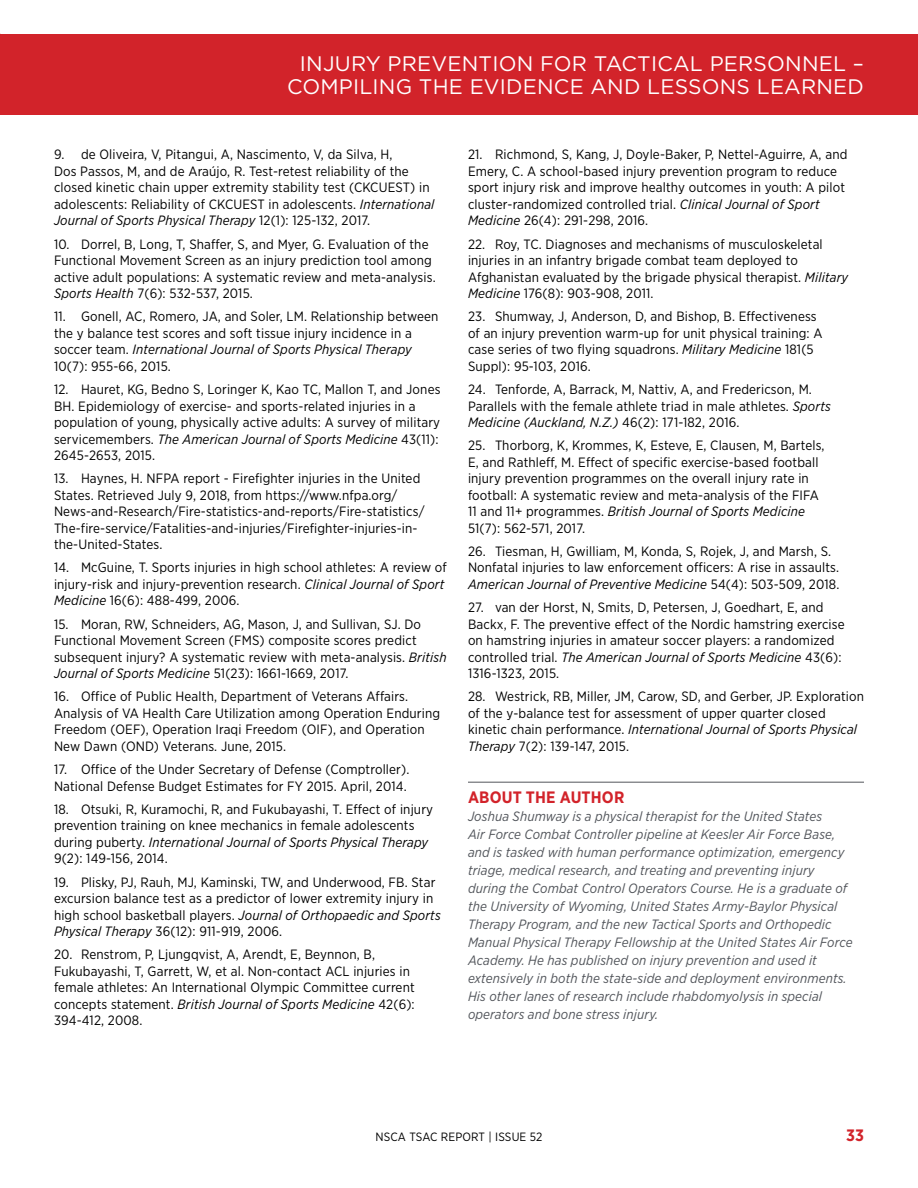
<style>
.page{position:relative;width:918px;height:1188px;background:#fff}
.page>*{position:absolute;margin:0;border:0;box-sizing:border-box;transform-origin:0 0}
.t1{font:21px/22.5px "Gotham";letter-spacing:.01em;color:#fff;text-align:right}
.t2{font:700 16.5px "Gotham Narrow";letter-spacing:.01em;color:#d2232a}
.t3{font:13.5px/16.5px "Gotham Narrow";letter-spacing:.01em;color:#000}
.t4{font:italic 13.5px/18px "Gotham Narrow";letter-spacing:.01em;color:#52555b}
.t5{font:12px "Gotham Narrow";letter-spacing:.01em;color:#000}
.s1{font-style:italic}
</style>
<div class="page">
<div style="left:0;top:34px;width:918px;height:81px;background:#d2232a"></div>
<hr style="left:468px;top:782px;width:396px;height:1px;background:#52555b">
<h1 class="t1" style="left:287px;top:52px;width:578px">INJURY PREVENTION FOR TACTICAL PERSONNEL –<br>COMPILING THE EVIDENCE AND LESSONS LEARNED</h1>
<p class="t3" style="left:54px;top:146px;width:382px">9. de Oliveira, V, Pitangui, A, Nascimento, V, da Silva, H,<br>Dos Passos, M, and de Araújo, R. Test-retest reliability of the closed kinetic chain upper extremity stability test (CKCUEST) in adolescents: Reliability of CKCUEST in adolescents. <span class="s1">International Journal of Sports Physical Therapy</span> 12(1): 125-132, 2017.</p>
<p class="t3" style="left:54px;top:235px;width:383px">10. Dorrel, B, Long, T, Shaffer, S, and Myer, G. Evaluation of the Functional Movement Screen as an injury prediction tool among active adult populations: A systematic review and meta-analysis.<br><span class="s1">Sports Health</span> 7(6): 532-537, 2015.</p>
<p class="t3" style="left:54px;top:308px;width:386px">11. Gonell, AC, Romero, JA, and Soler, LM. Relationship between the y balance test scores and soft tissue injury incidence in a soccer team. <span class="s1">International Journal of Sports Physical Therapy </span>10(7): 955-66, 2015.</p>
<p class="t3" style="left:54px;top:381px;width:388px">12. Hauret, KG, Bedno S, Loringer K, Kao TC, Mallon T, and Jones BH. Epidemiology of exercise- and sports-related injuries in a population of young, physically active adults: A survey of military servicemembers. <span class="s1">The American Journal of Sports Medicine</span> 43(11):<br>2645-2653, 2015.</p>
<p class="t3" style="left:54px;top:470px;width:372px">13. Haynes, H. NFPA report - Firefighter injuries in the United States. Retrieved July 9, 2018, from https://www.nfpa.org/ News-and-Research/Fire-statistics-and-reports/Fire-statistics/ The-fire-service/Fatalities-and-injuries/Firefighter-injuries-in&shy;the-United-States.</p>
<p class="t3" style="left:54px;top:559px;width:394px">14. McGuine, T. Sports injuries in high school athletes: A review of injury-risk and injury-prevention research. <span class="s1">Clinical Journal of Sport<br>Medicine</span> 16(6): 488-499, 2006.</p>
<p class="t3" style="left:54px;top:615px;width:394px">15. Moran, RW, Schneiders, AG, Mason, J, and Sullivan, SJ. Do Functional Movement Screen (FMS) composite scores predict subsequent injury? A systematic review with meta-analysis. <span class="s1">British Journal of Sports Medicine</span> 51(23): 1661-1669, 2017.</p>
<p class="t3" style="left:54px;top:688px;width:388px">16. Office of Public Health, Department of Veterans Affairs.<br>Analysis of VA Health Care Utilization among Operation Enduring Freedom (OEF), Operation Iraqi Freedom (OIF), and Operation New Dawn (OND) Veterans. June, 2015.</p>
<p class="t3" style="left:54px;top:761px;width:357px">17. Office of the Under Secretary of Defense (Comptroller).<br>National Defense Budget Estimates for FY 2015. April, 2014.</p>
<p class="t3" style="left:54px;top:801px;width:381px">18. Otsuki, R, Kuramochi, R, and Fukubayashi, T. Effect of injury prevention training on knee mechanics in female adolescents during puberty. <span class="s1">International Journal of Sports Physical Therapy </span>9(2): 149-156, 2014.</p>
<p class="t3" style="left:54px;top:873px;width:388px">19. Plisky, PJ, Rauh, MJ, Kaminski, TW, and Underwood, FB. Star excursion balance test as a predictor of lower extremity injury in high school basketball players. <span class="s1">Journal of Orthopaedic and Sports Physical Therapy</span> 36(12): 911-919, 2006.</p>
<p class="t3" style="left:54px;top:946px;width:362px">20. Renstrom, P, Ljungqvist, A, Arendt, E, Beynnon, B, Fukubayashi, T, Garrett, W, et al. Non-contact ACL injuries in female athletes: An International Olympic Committee current concepts statement. <span class="s1">British Journal of Sports Medicine</span> 42(6):<br>394-412, 2008.</p>
<p class="t3" style="left:468px;top:146px;width:381px">21. Richmond, S, Kang, J, Doyle-Baker, P, Nettel-Aguirre, A, and Emery, C. A school-based injury prevention program to reduce sport injury risk and improve healthy outcomes in youth: A pilot cluster-randomized controlled trial. <span class="s1">Clinical Journal of Sport Medicine</span> 26(4): 291-298, 2016.</p>
<p class="t3" style="left:468px;top:235px;width:382px">22. Roy, TC. Diagnoses and mechanisms of musculoskeletal injuries in an infantry brigade combat team deployed to Afghanistan evaluated by the brigade physical therapist. <span class="s1">Military Medicine</span> 176(8): 903-908, 2011.</p>
<p class="t3" style="left:468px;top:308px;width:356px">23. Shumway, J, Anderson, D, and Bishop, B. Effectiveness of an injury prevention warm-up for unit physical training: A case series of two flying squadrons. <span class="s1">Military Medicine</span> 181(5<br>Suppl): 95-103, 2016.</p>
<p class="t3" style="left:468px;top:381px;width:364px">24. Tenforde, A, Barrack, M, Nattiv, A, and Fredericson, M.<br>Parallels with the female athlete triad in male athletes. <span class="s1">Sports<br>Medicine (Auckland, N.Z.)</span> 46(2): 171-182, 2016.</p>
<p class="t3" style="left:468px;top:437px;width:358px">25. Thorborg, K, Krommes, K, Esteve, E, Clausen, M, Bartels, E, and Rathleff, M. Effect of specific exercise-based football injury prevention programmes on the overall injury rate in football: A systematic review and meta-analysis of the FIFA 11 and 11+ programmes. <span class="s1">British Journal of Sports Medicine </span>51(7): 562-571, 2017.</p>
<p class="t3" style="left:468px;top:543px;width:373px">26. Tiesman, H, Gwilliam, M, Konda, S, Rojek, J, and Marsh, S.<br>Nonfatal injuries to law enforcement officers: A rise in assaults.<br><span class="s1">American Journal of Preventive Medicine</span> 54(4): 503-509, 2018.</p>
<p class="t3" style="left:468px;top:599px;width:378px">27. van der Horst, N, Smits, D, Petersen, J, Goedhart, E, and Backx, F. The preventive effect of the Nordic hamstring exercise on hamstring injuries in amateur soccer players: a randomized controlled trial. <span class="s1">The American Journal of Sports Medicine</span> 43(6):<br>1316-1323, 2015.</p>
<p class="t3" style="left:468px;top:688px;width:398px">28. Westrick, RB, Miller, JM, Carow, SD, and Gerber, JP. Exploration of the y-balance test for assessment of upper quarter closed kinetic chain performance. <span class="s1">International Journal of Sports Physical Therapy</span> 7(2): 139-147, 2015.</p>
<p class="t2" style="left:468px;top:786px;width:158px">ABOUT THE AUTHOR</p>
<p class="t4" style="left:468px;top:807px;width:386px">Joshua Shumway is a physical therapist for the United States<br>Air Force Combat Controller pipeline at Keesler Air Force Base, and is tasked with human performance optimization, emergency triage, medical research, and treating and preventing injury during the Combat Control Operators Course. He is a graduate of the University of Wyoming, United States Army-Baylor Physical Therapy Program, and the new Tactical Sports and Orthopedic Manual Physical Therapy Fellowship at the United States Air Force Academy. He has published on injury prevention and used it extensively in both the state-side and deployment environments.<br>His other lanes of research include rhabdomyolysis in special operators and bone stress injury.</p>
<p class="t5" style="left:376px;top:1129px;width:168px">NSCA TSAC REPORT | ISSUE 52</p>
<p class="t2" style="left:846px;top:1124px;width:19px">33</p>
</div>
